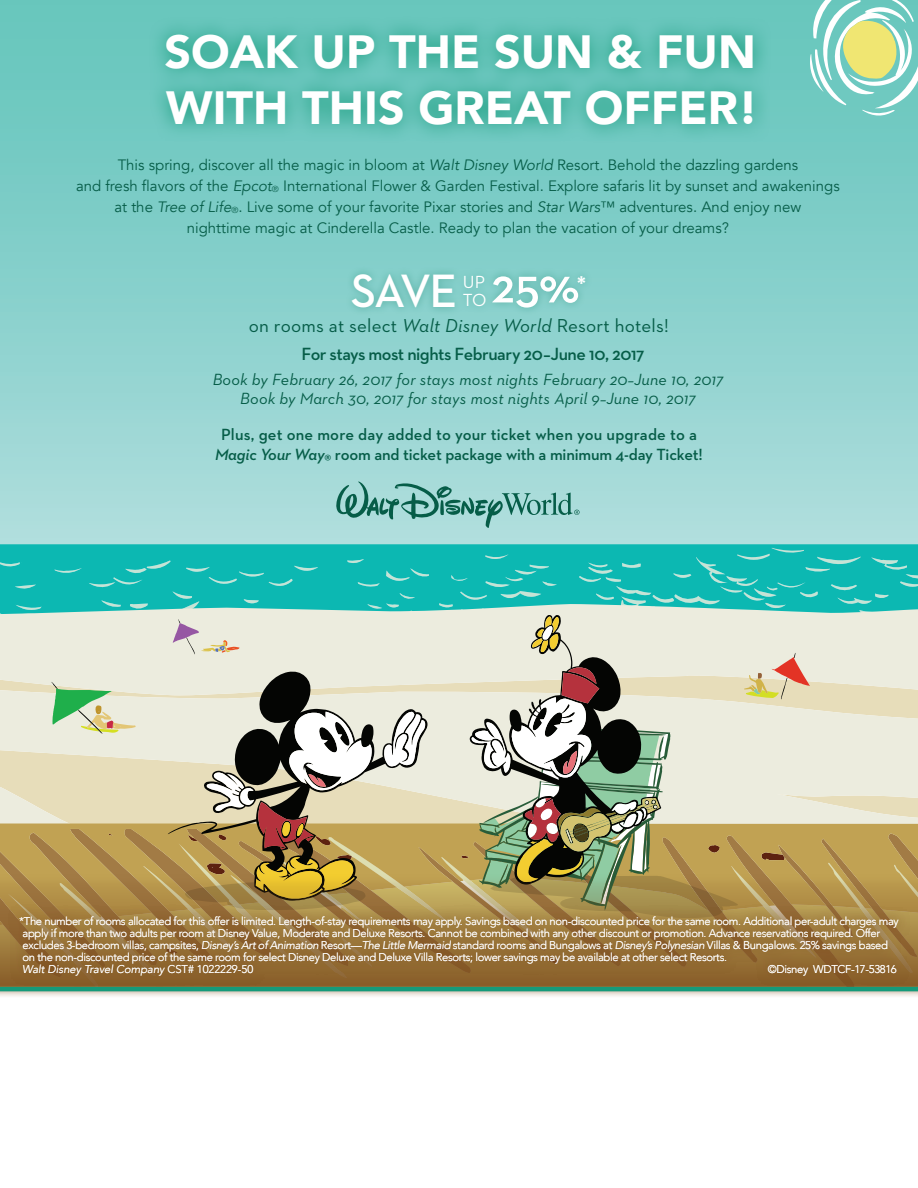
<style>
.page{position:relative;width:918px;height:1188px;background:#fff}
.page>*{position:absolute;margin:0;border:0;box-sizing:border-box;transform-origin:0 0}
.t1{font:600 49.95px "Neutraface 2 Text";color:#fff}
.t2{font:600 47.7px "Neutraface 2 Text";color:#fff}
.t3{font:900 46.5px/55.8px "Avenir";color:#fff}
.t4{font:19.05px "Neutraface 2 Text";letter-spacing:.01em;color:#065d48}
.t5{font:600 18px "Neutraface 2 Text";letter-spacing:-.03em;color:#065d48}
.t6{font:17.85px "Neutraface 2 Text";color:#fff}
.t7{font:italic 16.5px/18.8px "Neutraface 2 Text";letter-spacing:.01em;color:#065d48;text-align:center}
.t8{font:600 16.5px/19.8px "Neutraface 2 Text";letter-spacing:-.005em;color:#065d48;text-align:center}
.t9{font:15px/21px "Avenir";color:#065d48;text-align:center}
.t10{font:300 11.25px/12px "Avenir";letter-spacing:-.03em;color:#fff}
.s1{font-style:italic}
.s2{font-size:8.7px}
</style>
<div class="page">
<div style="left:0;top:0;width:918px;height:557px;background:linear-gradient(to bottom,#61c4ba,#afdddd)"></div>
<svg style="left:0;top:544px;width:918px;height:60px;background:#17bab4"></svg>
<svg style="left:0;top:604px;width:918px;height:219px;background:#e0e6d5"></svg>
<svg style="left:0;top:823px;width:918px;height:47px;background:#bc9c53"></svg>
<svg style="left:168px;top:671px;width:260px;height:199px;background:#cac6b3"></svg>
<svg style="left:185px;top:712px;width:240px;height:158px;background:#b2a588"></svg>
<svg style="left:472px;top:617px;width:266px;height:253px;background:#b8b6a0"></svg>
<div style="left:345px;top:266px;width:248px;height:50px;background:#0f7d63;opacity:.4"></div>
<svg style="left:0;top:870px;width:918px;height:126px;background:#b39b5e"></svg>
<hr style="left:0;top:987px;width:918px;height:4px;background:#159a7a">
<svg style="left:810px;top:0;width:108px;height:117px"></svg>
<svg style="left:173px;top:619px;width:66px;height:35px;background:#dfd6ce"></svg>
<svg style="left:744px;top:653px;width:66px;height:46px;background:#e4c7a7"></svg>
<svg style="left:51px;top:682px;width:85px;height:52px;background:#bbd6ad"></svg>
<svg style="left:335px;top:481px;width:245px;height:47px;background:#88c2bc"></svg>
<svg style="left:148px;top:16px;width:623px;height:127px;background:#59bdaf"></svg>
<svg style="left:7px;top:903px;width:904px;height:84px;background:#957037"></svg>
<h3 class="t3" style="left:164px;top:23px;width:596px">SOAK UP THE SUN &amp; FUN<br>WITH THIS GREAT OFFER!</h3>
<p class="t9" style="left:76px;top:155px;width:765px">This spring, discover all the magic in bloom at <span class="s1">Walt Disney World</span> Resort. Behold the dazzling gardens<br>and fresh flavors of the <span class="s1">Epcot</span><span class="s2">®</span> International Flower &amp; Garden Festival. Explore safaris lit by sunset and awakenings at the <span class="s1">Tree of Life</span><span class="s2">®</span>. Live some of your favorite Pixar stories and <span class="s1">Star Wars</span>™ adventures. And enjoy new<br>nighttime magic at Cinderella Castle. Ready to plan the vacation of your dreams?</p>
<h2 class="t2" style="left:351px;top:261px;width:108px">SAVE</h2>
<h3 class="t6" style="left:463px;top:271px;width:24px">UP</h3>
<h1 class="t1" style="left:491px;top:254px;width:97px">25%<sup>*</sup></h1>
<h3 class="t5" style="left:302px;top:343px;width:344px">For stays most nights February 20–June 10, 2017</h3>
<h3 class="t6" style="left:463px;top:289px;width:25px">TO</h3>
<h3 class="t4" style="left:249px;top:313px;width:421px">on rooms at select <span class="s1">Walt Disney World</span> Resort hotels!</h3>
<h3 class="t7" style="left:213px;top:370px;width:512px">Book by February 26, 2017 for stays most nights February 20–June 10, 2017<br>Book by March 30, 2017 for stays most nights April 9–June 10, 2017</h3>
<h3 class="t8" style="left:215px;top:424px;width:489px">Plus, get one more day added to your ticket when you upgrade to a<br><span class="s1">Magic Your Way</span><sub>®</sub> room and ticket package with a minimum 4-day Ticket!</h3>
<p class="t10" style="left:19px;top:915px;width:881px">*The number of rooms allocated for this offer is limited. Length-of-stay requirements may apply. Savings based on non-discounted price for the same room. Additional per-adult charges may apply if more than two adults per room at Disney Value, Moderate and Deluxe Resorts. Cannot be combined with any other discount or promotion. Advance reservations required. Offer excludes 3-bedroom villas, campsites, <span class="s1">Disney’s Art of Animation</span> Resort—<span class="s1">The Little Mermaid</span> standard rooms and Bungalows at <span class="s1">Disney’s Polynesian</span> Villas &amp; Bungalows. 25% savings based on the non-discounted price of the same room for select Disney Deluxe and Deluxe Villa Resorts; lower savings may be available at other select Resorts.<br><span class="s1">Walt Disney Travel Company</span> CST# 1022229-50</p>
<p class="t10" style="left:768px;top:963px;width:131px">©Disney WDTCF-17-53816</p>
</div>
